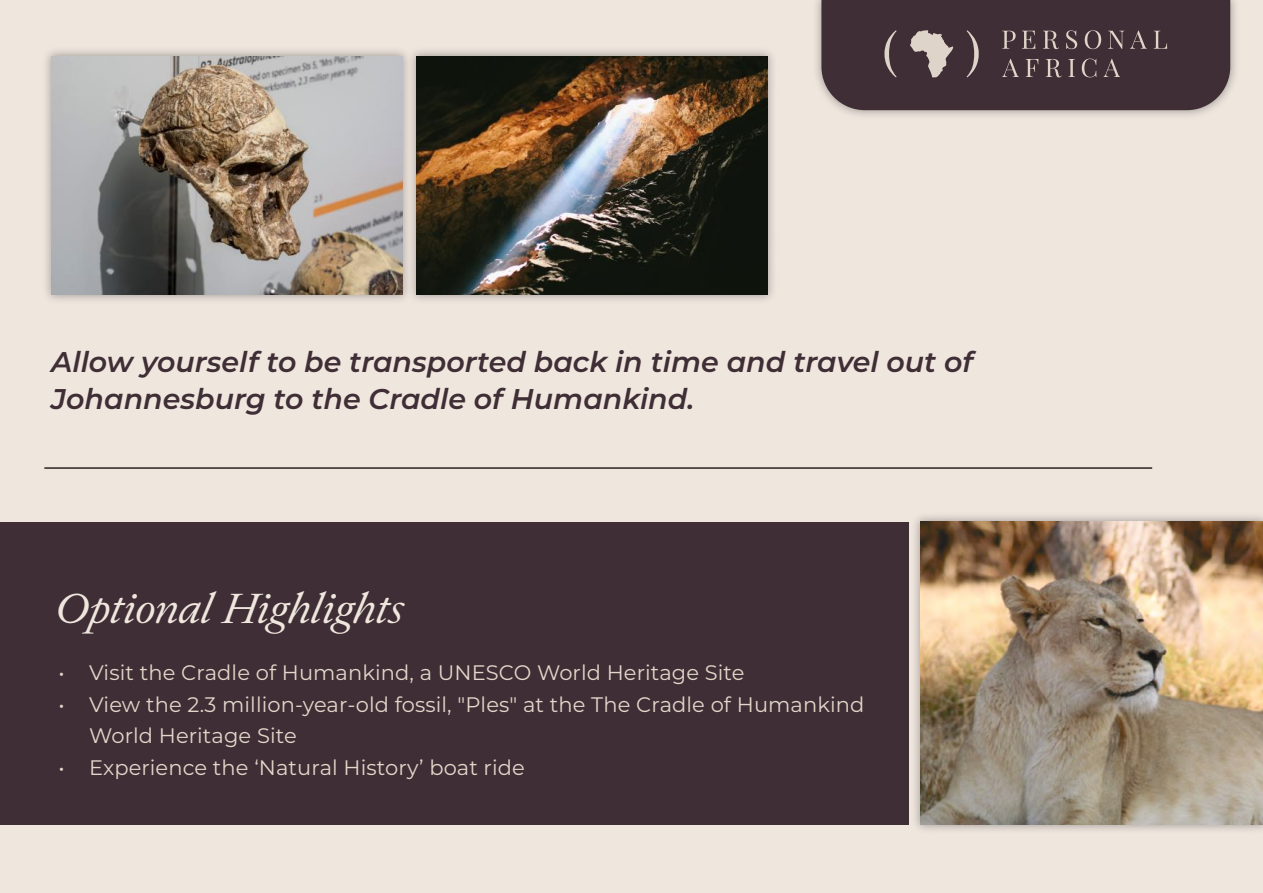
<style>
.page{position:relative;width:1263px;height:893px;background:#efe6de}
.page>*{position:absolute;margin:0;border:0;box-sizing:border-box;transform-origin:0 0}
.t1{font:italic 40.5px "Allrounder Antiqua Test";color:#efe6de}
.t2{font:italic 600 28.5px/37.5px "Montserrat";color:#3f2e35}
.t3{font:21px/31.5px "Montserrat";letter-spacing:.005em;color:#e1d7ca}
</style>
<div class="page">
<div style="left:0;top:522px;width:909px;height:302px;background:#3f2e35"></div>
<hr style="left:44px;top:467px;width:1108px;height:2px;background:#2c2122">
<img style="left:908px;top:516px;width:355px;height:314px">
<img style="left:921px;top:522px;width:342px;height:302px">
<img style="left:415px;top:50px;width:358px;height:250px">
<img style="left:417px;top:56px;width:351px;height:239px">
<img style="left:816px;top:0;width:420px;height:116px">
<svg style="left:821px;top:0;width:409px;height:110px;background:#4a393f"></svg>
<img style="left:46px;top:50px;width:369px;height:250px">
<img style="left:51px;top:56px;width:351px;height:239px">
<h2 class="t2" style="left:51px;top:342px;width:923px">Allow yourself to be transported back in time and travel out of<br>Johannesburg to the Cradle of Humankind.</h2>
<h1 class="t1" style="left:55px;top:591px;width:350px">Optional Highlights</h1>
<p class="t3" style="left:59px;top:656px;width:687px">• Visit the Cradle of Humankind, a UNESCO World Heritage Site</p>
<p class="t3" style="left:89px;top:688px;width:777px;text-indent:-31px">• View the 2.3 million-year-old fossil, "Ples" at the The Cradle of Humankind<br>World Heritage Site</p>
<p class="t3" style="left:59px;top:751px;width:468px">• Experience the ‘Natural History’ boat ride</p>
</div>
